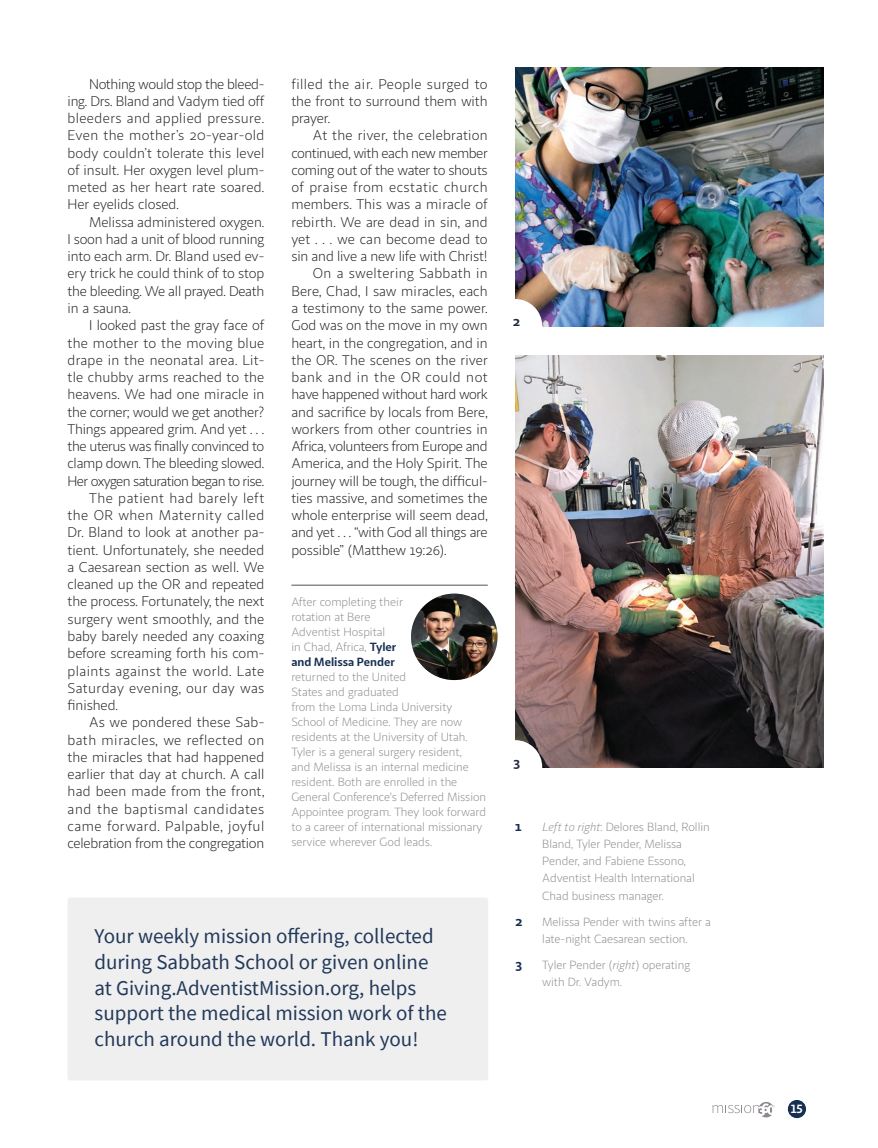
<style>
.page{position:relative;width:878px;height:1148px;background:#fff}
.page>*{position:absolute;margin:0;border:0;box-sizing:border-box;transform-origin:0 0}
.t1{font:21px/25.8px "Source Sans Pro";color:#172f51}
.t2{font:14.25px/17.2px "Sana Sans";letter-spacing:-.005em;color:#231f20;text-align:justify}
.t3{font:14.25px "Sana Sans";letter-spacing:-.025em;color:#231f20}
.t4{font:14.25px "Sana Sans";letter-spacing:.03em;color:#231f20}
.t5{font:14.25px "Sana Sans";letter-spacing:.025em;color:#231f20}
.t6{font:14.25px "Sana Sans";letter-spacing:-.035em;color:#231f20}
.t7{font:14.25px "Sana Sans";letter-spacing:-.03em;color:#231f20}
.t8{font:14.25px "Sana Sans";letter-spacing:.015em;color:#231f20}
.t9{font:14.25px "Sana Sans";letter-spacing:.035em;color:#231f20}
.t10{font:14.25px "Sana Sans";letter-spacing:-.045em;color:#231f20}
.t11{font:14.25px "Sana Sans";letter-spacing:.02em;color:#231f20}
.t12{font:14.25px "Sana Sans";letter-spacing:.04em;color:#231f20}
.t13{font:700 13.5px "Sana Sans";color:#172f51}
.t14{font:700 13.5px "Sana Sans";color:#232b45}
.t15{font:12px/15px "Sana Sans";letter-spacing:-.005em;color:#8f888f}
.t16{font:700 12px "Sana Sans";color:#fff}
.s1{font-weight:700;color:#172f51}
.s2{font-style:italic}
</style>
<div class="page">
<div style="left:788px;top:1100px;width:17px;height:17px;background:#172f51;border-radius:50%"></div>
<div style="left:787px;top:1099px;width:19px;height:19px;border:2px solid #172f51;border-radius:50%"></div>
<svg style="left:712px;top:1102px;width:62px;height:15px"></svg>
<hr style="left:291px;top:584px;width:196px;height:2px;background:#8f888f">
<img style="left:515px;top:68px;width:309px;height:258px">
<img style="left:515px;top:355px;width:309px;height:412px">
<div style="left:67px;top:897px;width:421px;height:183px;background:#efeff0;border-radius:3px"></div>
<img style="left:411px;top:593px;width:86px;height:87px;border-radius:43px">
<div style="left:488px;top:299px;width:54px;height:54px;background:#fff;border-radius:50%"></div>
<div style="left:488px;top:740px;width:54px;height:54px;background:#fff;border-radius:50%"></div>
<p class="t2" style="left:67px;top:75px;width:198px;text-indent:22px">Nothing would stop the bleed&shy;ing. Drs. Bland and Vadym tied off bleeders and applied pressure.<br>Even the mother’s 20-year-old body couldn’t tolerate this level of insult. Her oxygen level plum&shy;meted as her heart rate soared.<br>Her eyelids closed.</p>
<p class="t2" style="left:67px;top:213px;width:198px;text-indent:22px">Melissa administered oxygen.<br>I soon had a unit of blood running into each arm. Dr. Bland used ev&shy;ery trick he could think of to stop the bleeding. We all prayed. Death in a sauna.</p>
<p class="t2" style="left:89px;top:317px;width:177px">I looked past the gray face of</p>
<p class="t2" style="left:67px;top:334px;width:198px">the mother to the moving blue</p>
<p class="t2" style="left:67px;top:351px;width:198px">drape in the neonatal area. Lit-</p>
<p class="t2" style="left:67px;top:369px;width:198px">tle chubby arms reached to the</p>
<p class="t2" style="left:67px;top:386px;width:198px">heavens. We had one miracle in</p>
<p class="t3" style="left:67px;top:403px;width:198px">the corner; would we get another?</p>
<p class="t2" style="left:67px;top:420px;width:198px">Things appeared grim. And yet . . .</p>
<p class="t6" style="left:67px;top:438px;width:198px">the uterus was finally convinced to</p>
<p class="t3" style="left:67px;top:455px;width:198px">clamp down. The bleeding slowed.</p>
<p class="t10" style="left:67px;top:472px;width:198px">Her oxygen saturation began to rise.</p>
<p class="t9" style="left:89px;top:489px;width:177px">The patient had barely left</p>
<p class="t4" style="left:67px;top:507px;width:198px">the OR when Maternity called</p>
<p class="t2" style="left:67px;top:524px;width:198px">Dr. Bland to look at another pa-</p>
<p class="t2" style="left:67px;top:541px;width:198px">tient. Unfortunately, she needed</p>
<p class="t2" style="left:67px;top:558px;width:198px">a Caesarean section as well. We</p>
<p class="t2" style="left:67px;top:576px;width:198px">cleaned up the OR and repeated</p>
<p class="t2" style="left:67px;top:593px;width:198px">the process. Fortunately, the next</p>
<p class="t2" style="left:67px;top:610px;width:198px">surgery went smoothly, and the</p>
<p class="t2" style="left:67px;top:627px;width:198px">baby barely needed any coaxing</p>
<p class="t2" style="left:67px;top:645px;width:198px">before screaming forth his com-</p>
<p class="t5" style="left:67px;top:662px;width:198px">plaints against the world. Late</p>
<p class="t11" style="left:67px;top:679px;width:198px">Saturday evening, our day was</p>
<p class="t2" style="left:67px;top:696px;width:52px">finished.</p>
<p class="t2" style="left:89px;top:714px;width:177px">As we pondered these Sab-</p>
<p class="t5" style="left:67px;top:731px;width:198px">bath miracles, we reflected on</p>
<p class="t2" style="left:67px;top:748px;width:198px">the miracles that had happened</p>
<p class="t2" style="left:67px;top:765px;width:198px">earlier that day at church. A call</p>
<p class="t8" style="left:67px;top:783px;width:198px">had been made from the front,</p>
<p class="t12" style="left:67px;top:800px;width:198px">and the baptismal candidates</p>
<p class="t4" style="left:67px;top:817px;width:198px">came forward. Palpable, joyful</p>
<p class="t2" style="left:67px;top:834px;width:198px">celebration from the congregation</p>
<p class="t2" style="left:291px;top:75px;width:198px">filled the air. People surged to the front to surround them with prayer.</p>
<p class="t8" style="left:313px;top:127px;width:176px">At the river, the celebration</p>
<p class="t6" style="left:291px;top:144px;width:198px">continued, with each new member</p>
<p class="t3" style="left:291px;top:161px;width:198px">coming out of the water to shouts</p>
<p class="t4" style="left:291px;top:179px;width:198px">of praise from ecstatic church</p>
<p class="t2" style="left:291px;top:196px;width:198px">members. This was a miracle of</p>
<p class="t2" style="left:291px;top:213px;width:198px">rebirth. We are dead in sin, and</p>
<p class="t2" style="left:291px;top:230px;width:198px">yet . . . we can become dead to</p>
<p class="t2" style="left:291px;top:248px;width:198px">sin and live a new life with Christ!</p>
<p class="t5" style="left:313px;top:265px;width:176px">On a sweltering Sabbath in</p>
<p class="t2" style="left:291px;top:282px;width:198px">Bere, Chad, I saw miracles, each</p>
<p class="t2" style="left:291px;top:300px;width:198px">a testimony to the same power.</p>
<p class="t2" style="left:291px;top:317px;width:198px">God was on the move in my own</p>
<p class="t2" style="left:291px;top:334px;width:198px">heart, in the congregation, and in</p>
<p class="t2" style="left:291px;top:351px;width:198px">the OR. The scenes on the river</p>
<p class="t9" style="left:291px;top:368px;width:198px">bank and in the OR could not</p>
<p class="t7" style="left:291px;top:386px;width:198px">have happened without hard work</p>
<p class="t2" style="left:291px;top:403px;width:198px">and sacrifice by locals from Bere,</p>
<p class="t2" style="left:291px;top:420px;width:198px">workers from other countries in</p>
<p class="t7" style="left:291px;top:438px;width:198px">Africa, volunteers from Europe and</p>
<p class="t2" style="left:291px;top:455px;width:198px">America, and the Holy Spirit. The</p>
<p class="t2" style="left:291px;top:472px;width:198px">journey will be tough, the difficul-</p>
<p class="t2" style="left:291px;top:489px;width:198px">ties massive, and sometimes the</p>
<p class="t2" style="left:291px;top:507px;width:198px">whole enterprise will seem dead,</p>
<p class="t2" style="left:291px;top:524px;width:198px">and yet . . . “with God all things are</p>
<p class="t2" style="left:291px;top:541px;width:157px">possible” (Matthew 19:26).</p>
<p class="t15" style="left:291px;top:595px;width:113px">After completing their rotation at Bere<br>Adventist Hospital<br>in Chad, Africa, <span class="s1">Tyler and Melissa Pender</span></p>
<p class="t15" style="left:291px;top:670px;width:196px">returned to the United<br>States and graduated<br>from the Loma Linda University<br>School of Medicine. They are now residents at the University of Utah.<br>Tyler is a general surgery resident,<br>and Melissa is an internal medicine resident. Both are enrolled in the<br>General Conference's Deferred Mission<br>Appointee program. They look forward to a career of international missionary service wherever God leads.</p>
<h1 class="t1" style="left:94px;top:922px;width:354px">Your weekly mission offering, collected during Sabbath School or given online at Giving.AdventistMission.org, helps support the medical mission work of the church around the world. Thank you!</h1>
<p class="t14" style="left:513px;top:313px;width:9px">2</p>
<p class="t14" style="left:513px;top:754px;width:9px">3</p>
<p class="t13" style="left:515px;top:817px;width:8px">1</p>
<p class="t15" style="left:542px;top:818px;width:169px;line-height:17.2px"><span class="s2">Left to right</span>: Delores Bland, Rollin<br>Bland, Tyler Pender, Melissa<br>Pender, and Fabiene Essono,<br>Adventist Health International<br>Chad business manager.</p>
<p class="t13" style="left:515px;top:912px;width:9px">2</p>
<p class="t15" style="left:542px;top:913px;width:170px;line-height:17.2px">Melissa Pender with twins after a late-night Caesarean section.</p>
<p class="t13" style="left:515px;top:955px;width:9px">3</p>
<p class="t15" style="left:542px;top:956px;width:149px;line-height:17.2px">Tyler Pender (<span class="s2">right</span>) operating with Dr. Vadym.</p>
<p class="t16" style="left:790px;top:1101px;width:14px">15</p>
</div>
